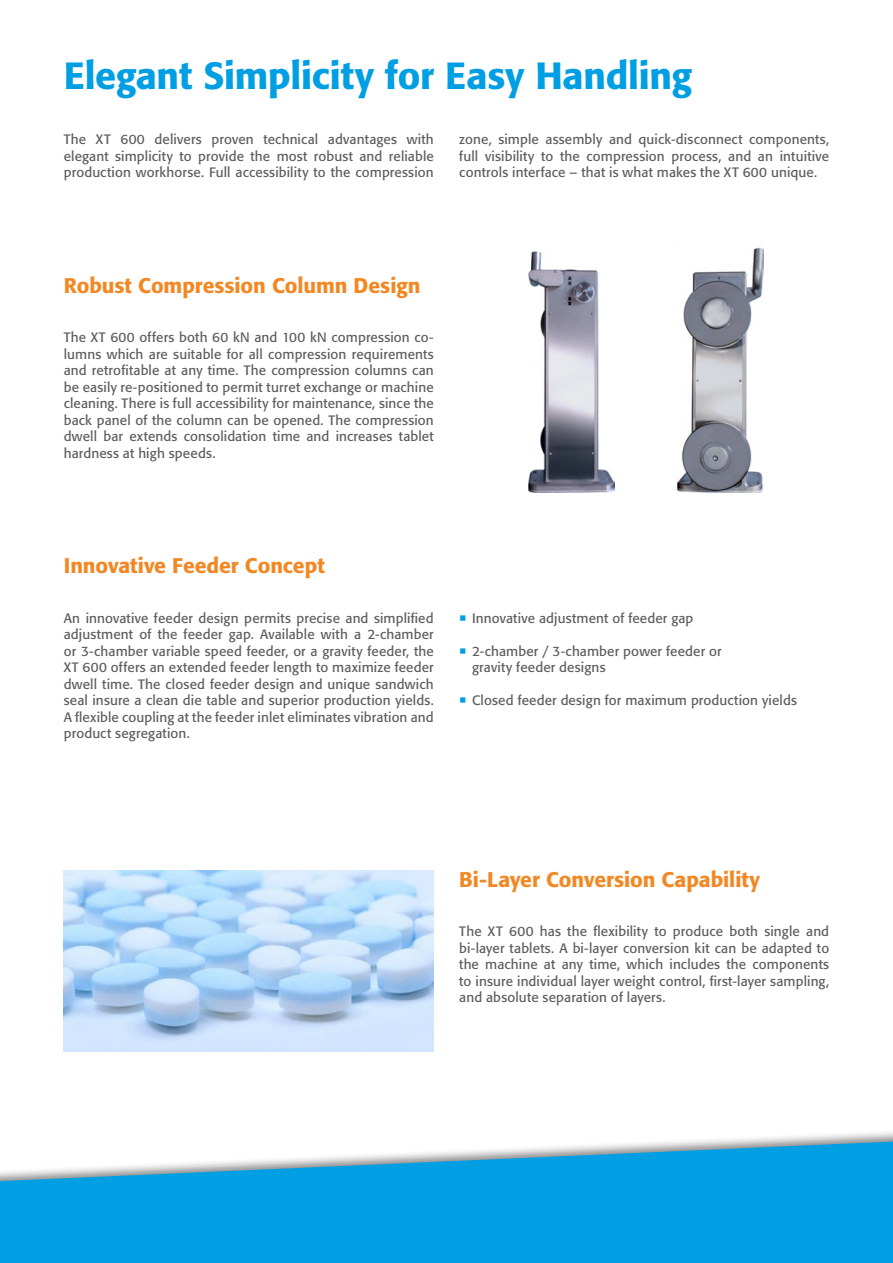
<style>
.page{position:relative;width:893px;height:1263px;background:#fff}
.page>*{position:absolute;margin:0;border:0;box-sizing:border-box;transform-origin:0 0}
.t1{font:500 37.5px "Formata";letter-spacing:-.005em;color:#009ee3}
.t2{font:500 21px "Formata";letter-spacing:-.005em;color:#f18824}
.t3{font:13.5px/16.5px "Formata";letter-spacing:.01em;color:#5e5e5d;text-align:justify}
</style>
<div class="page">
<img style="left:64px;top:870px;width:370px;height:182px">
<img style="left:528px;top:251px;width:87px;height:242px">
<img style="left:677px;top:247px;width:86px;height:246px">
<svg style="left:0;top:1132px;width:893px;height:131px;fill:#009ee3"></svg>
<h1 class="t1" style="left:64px;top:53px;width:630px">Elegant Simplicity for Easy Handling</h1>
<p class="t3" style="left:64px;top:131px;width:371px">The XT 600 delivers proven technical advantages with elegant simplicity to provide the most robust and reliable production workhorse. Full accessibility to the compression</p>
<p class="t3" style="left:459px;top:131px;width:371px">zone, simple assembly and quick-disconnect components, full visibility to the compression process, and an intuitive controls interface – that is what makes the XT 600 unique.</p>
<h2 class="t2" style="left:64px;top:272px;width:358px">Robust Compression Column Design</h2>
<p class="t3" style="left:64px;top:329px;width:371px">The XT 600 offers both 60 kN and 100 kN compression co&shy;lumns which are suitable for all compression requirements and retrofitable at any time. The compression columns can be easily re-positioned to permit turret exchange or machine cleaning. There is full accessibility for maintenance, since the back panel of the column can be opened. The compression dwell bar extends consolidation time and increases tablet hardness at high speeds.</p>
<h2 class="t2" style="left:64px;top:553px;width:263px">Innovative Feeder Concept</h2>
<p class="t3" style="left:64px;top:610px;width:371px">An innovative feeder design permits precise and simplified adjustment of the feeder gap. Available with a 2-chamber or 3-chamber variable speed feeder, or a gravity feeder, the XT 600 offers an extended feeder length to maximize feeder dwell time. The closed feeder design and unique sandwich seal insure a clean die table and superior production yields.<br>A flexible coupling at the feeder inlet eliminates vibration and product segregation.</p>
<p class="t3" style="left:472px;top:610px;width:223px">Innovative adjustment of feeder gap</p>
<p class="t3" style="left:472px;top:643px;width:251px">2-chamber / 3-chamber power feeder or gravity feeder designs</p>
<p class="t3" style="left:472px;top:692px;width:326px">Closed feeder design for maximum production yields</p>
<h2 class="t2" style="left:459px;top:866px;width:302px">Bi-Layer Conversion Capability</h2>
<p class="t3" style="left:459px;top:923px;width:371px">The XT 600 has the flexibility to produce both single and bi-layer tablets. A bi-layer conversion kit can be adapted to the machine at any time, which includes the components to insure individual layer weight control, first-layer sampling, and absolute separation of layers.</p>
</div>
